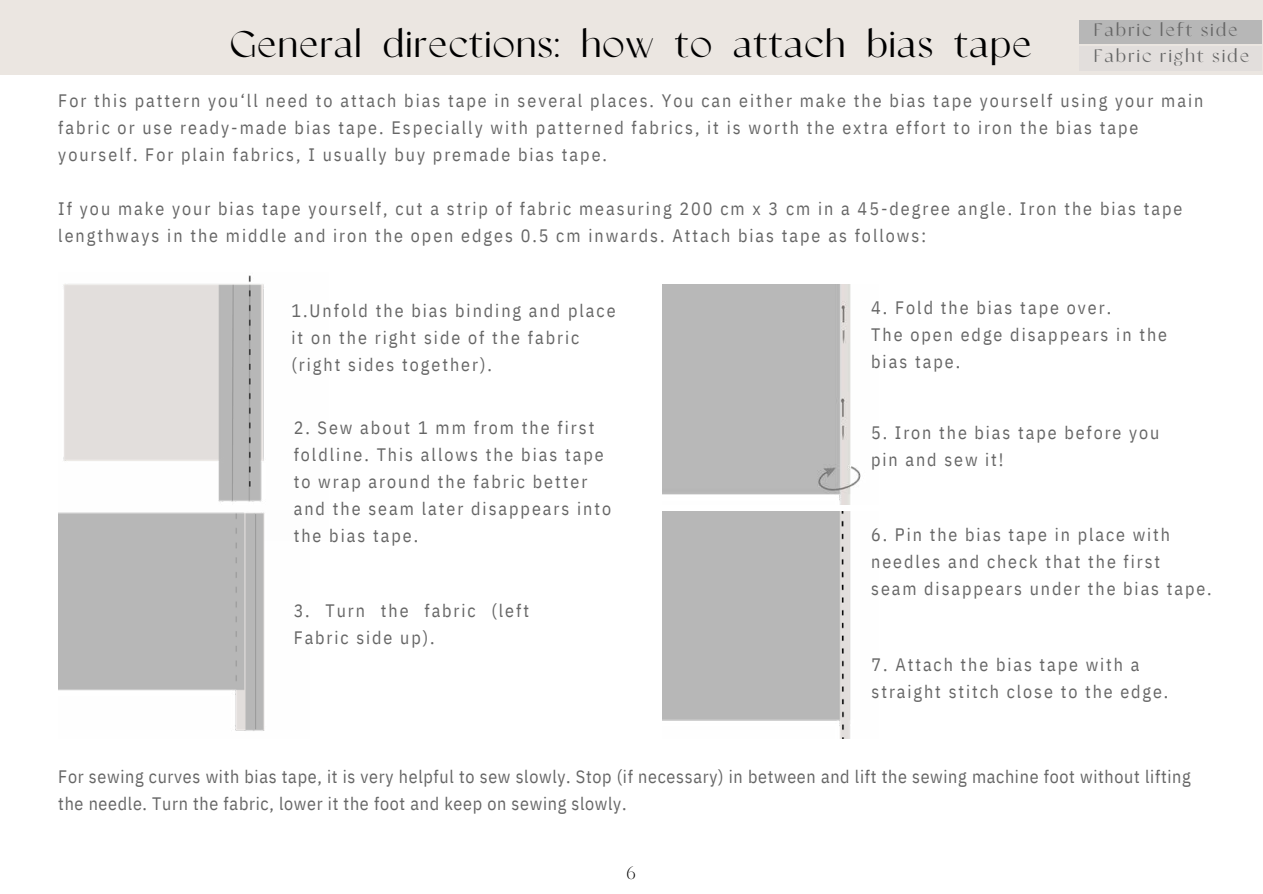
<style>
.page{position:relative;width:1263px;height:894px;background:#fff}
.page>*{position:absolute;margin:0;border:0;box-sizing:border-box;transform-origin:0 0}
.t1{font:700 37.5px "Classico";letter-spacing:.05em;color:#000}
.t2{font:18px/27px "IBM Plex Sans Cond";letter-spacing:.11em;color:#666}
.t3{font:18px/27px "IBM Plex Sans Cond";letter-spacing:.04em;color:#666}
.t4{font:700 18px/26.1px "Classico";letter-spacing:.135em;color:#666}
.t5{font:18px "Classico";color:#000}
</style>
<div class="page">
<div style="left:0;top:0;width:1263px;height:75px;background:#ebe6e1"></div>
<img style="left:63px;top:275px;width:201px;height:227px">
<img style="left:58px;top:512px;width:207px;height:219px">
<img style="left:663px;top:285px;width:198px;height:219px">
<img style="left:663px;top:511px;width:188px;height:227px">
<div style="left:1079px;top:20px;width:183px;height:24px;background:#b7b7b7"></div>
<div style="left:1079px;top:46px;width:183px;height:24px;background:#e2dedc"></div>
<p class="t4" style="left:1094px;top:17px;width:156px">Fabric left side<br>Fabric right side</p>
<h1 class="t1" style="left:231px;top:23px;width:802px">General directions: how to attach bias tape</h1>
<p class="t2" style="left:58px;top:85px;width:1146px">For this pattern you‘ll need to attach bias tape in several places. You can either make the bias tape yourself using your main fabric or use ready-made bias tape. Especially with patterned fabrics, it is worth the extra effort to iron the bias tape yourself. For plain fabrics, I usually buy premade bias tape.</p>
<p class="t2" style="left:58px;top:193px;width:1126px">If you make your bias tape yourself, cut a strip of fabric measuring 200 cm x 3 cm in a 45-degree angle. Iron the bias tape lengthways in the middle and iron the open edges 0.5 cm inwards. Attach bias tape as follows:</p>
<p class="t2" style="left:291px;top:295px;width:326px">1.Unfold the bias binding and place it on the right side of the fabric (right sides together).</p>
<p class="t2" style="left:294px;top:412px;width:319px">2. Sew about 1 mm from the first foldline. This allows the bias tape to wrap around the fabric better and the seam later disappears into the bias tape.</p>
<p class="t2" style="left:294px;top:595px;width:237px">3. Turn the fabric (left<br>Fabric side up).</p>
<p class="t2" style="left:871px;top:293px;width:298px">4. Fold the bias tape over.<br>The open edge disappears in the bias tape.</p>
<p class="t2" style="left:871px;top:417px;width:290px">5. Iron the bias tape before you pin and sew it!</p>
<p class="t2" style="left:871px;top:519px;width:342px">6. Pin the bias tape in place with needles and check that the first<br>seam disappears under the bias tape.</p>
<p class="t2" style="left:872px;top:649px;width:298px">7. Attach the bias tape with a straight stitch close to the edge.</p>
<p class="t3" style="left:58px;top:761px;width:1134px">For sewing curves with bias tape, it is very helpful to sew slowly. Stop (if necessary) in between and lift the sewing machine foot without lifting the needle. Turn the fabric, lower it the foot and keep on sewing slowly.</p>
<p class="t5" style="left:626px;top:861px;width:11px">6</p>
</div>
